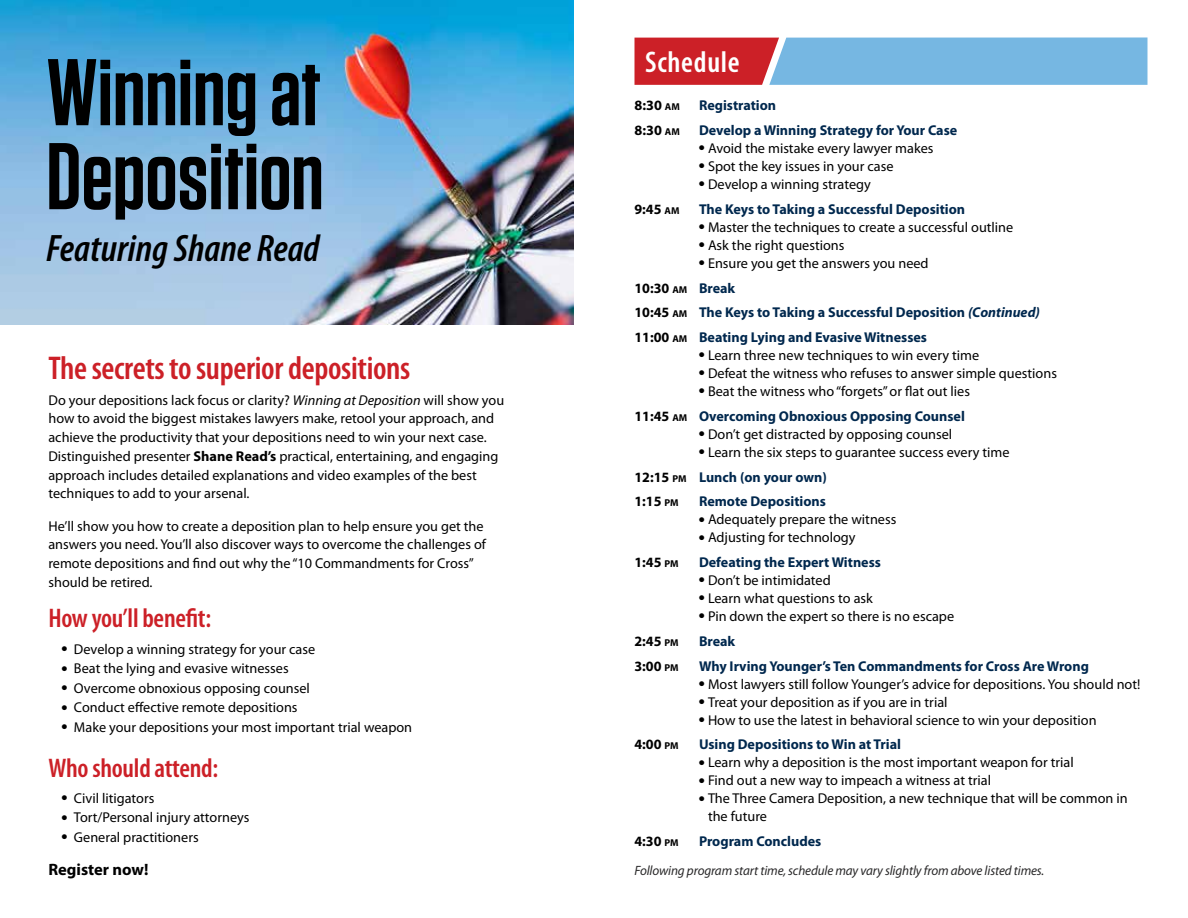
<style>
.page{position:relative;width:1188px;height:918px;background:#fff}
.page>*{position:absolute;margin:0;border:0;box-sizing:border-box;transform-origin:0 0}
.t1{font:600 94.5px/84px "Tungsten";color:#000}
.t2{font:italic 600 condensed 38.4px "Myriad Pro";color:#000}
.t3{font:600 condensed 33px "Myriad Pro";letter-spacing:-.01em;color:#cc2027}
.t4{font:600 condensed 30px "Myriad Pro";letter-spacing:.025em;color:#fff}
.t5{font:600 condensed 27px "Myriad Pro";letter-spacing:-.01em;color:#cc2027}
.t6{font:700 16.5px "Myriad Pro";color:#000}
.t7{font:14.25px/18.8px "Myriad Pro";color:#000}
.t8{font:700 14.25px/24.8px "Myriad Pro";color:#00284e}
.t9{font:700 14.25px "Myriad Pro";color:#000}
.t10{font:italic 13.5px "Myriad Pro";letter-spacing:-.01em;color:#292829}
.s1{font-style:italic}
.s2{font-weight:700}
.s3{font-size:10.05px}
.s4{font-weight:400;color:#000}
.s5{color:#000}
.s6{font-size:10.05px;color:#000}
.s7{font-weight:700;font-size:10.05px}
.s8{font-weight:700;color:#00284e}
</style>
<div class="page">
<img style="left:0;top:0;width:573px;height:325px">
<svg style="left:635px;top:37px;width:512px;height:48px;background:#9091b1"></svg>
<h1 class="t1" style="left:46px;top:49px;width:279px">Winning at<br>Deposition</h1>
<h2 class="t2" style="left:46px;top:225px;width:275px">Featuring Shane Read</h2>
<h3 class="t3" style="left:48px;top:348px;width:364px">The secrets to superior depositions</h3>
<p class="t7" style="left:48px;top:390px;width:457px">Do your depositions lack focus or clarity? <span class="s1">Winning at Deposition</span> will show you how to avoid the biggest mistakes lawyers make, retool your approach, and achieve the productivity that your depositions need to win your next case.<br>Distinguished presenter <span class="s2">Shane Read’s</span> practical, entertaining, and engaging approach includes detailed explanations and video examples of the best techniques to add to your arsenal.</p>
<p class="t7" style="left:48px;top:516px;width:439px">He’ll show you how to create a deposition plan to help ensure you get the answers you need. You’ll also discover ways to overcome the challenges of remote depositions and find out why the “10 Commandments for Cross” should be retired.</p>
<h3 class="t5" style="left:48px;top:602px;width:164px">How you’ll benefit:</h3>
<p class="t7" style="left:62px;top:639px;width:255px">● Develop a winning strategy for your case</p>
<p class="t7" style="left:62px;top:659px;width:228px">● Beat the lying and evasive witnesses</p>
<p class="t7" style="left:62px;top:678px;width:250px">● Overcome obnoxious opposing counsel</p>
<p class="t7" style="left:62px;top:698px;width:237px">● Conduct effective remote depositions</p>
<p class="t7" style="left:62px;top:717px;width:352px">● Make your depositions your most important trial weapon</p>
<h3 class="t5" style="left:48px;top:751px;width:171px">Who should attend:</h3>
<p class="t7" style="left:62px;top:789px;width:94px">● Civil litigators</p>
<p class="t7" style="left:62px;top:808px;width:189px">● Tort/Personal injury attorneys</p>
<p class="t7" style="left:62px;top:828px;width:138px">● General practitioners</p>
<p class="t6" style="left:48px;top:858px;width:102px">Register now!</p>
<h3 class="t4" style="left:645px;top:43px;width:96px">Schedule</h3>
<p class="t9" style="left:634px;top:96px;width:47px">8:30 <span class="s3">AM</span></p>
<p class="t8" style="left:699px;top:93px;width:79px">Registration</p>
<p class="t9" style="left:635px;top:121px;width:47px">8:30 <span class="s3">AM</span></p>
<p class="t8" style="left:699px;top:117px;width:260px">Develop a Winning Strategy for Your Case</p>
<p class="t7" style="left:699px;top:139px;width:236px">● Avoid the mistake every lawyer makes</p>
<p class="t7" style="left:699px;top:157px;width:196px">● Spot the key issues in your case</p>
<p class="t7" style="left:699px;top:175px;width:173px">● Develop a winning strategy</p>
<p class="t9" style="left:634px;top:200px;width:47px">9:45 <span class="s3">AM</span></p>
<p class="t8" style="left:699px;top:196px;width:268px">The Keys to Taking a Successful Deposition</p>
<p class="t7" style="left:699px;top:217px;width:316px">● Master the techniques to create a successful outline</p>
<p class="t7" style="left:699px;top:235px;width:147px">● Ask the right questions</p>
<p class="t8" style="left:635px;top:250px;width:407px;text-indent:64px"><sup>●</sup> <span class="s4">Ensure you get the answers you need<br></span><span class="s5">10:30</span> <span class="s6">AM</span> Break<br><span class="s5">10:45</span> <span class="s6">AM</span> The Keys to Taking a Successful Deposition <span class="s1">(Continued)<br></span><span class="s5">11:00</span> <span class="s6">AM</span> Beating Lying and Evasive Witnesses</p>
<p class="t7" style="left:699px;top:346px;width:282px">● Learn three new techniques to win every time</p>
<p class="t7" style="left:699px;top:364px;width:360px">● Defeat the witness who refuses to answer simple questions</p>
<p class="t7" style="left:635px;top:379px;width:337px;line-height:24.8px;text-indent:64px">● Beat the witness who “forgets” or flat out lies<br><span class="s2">11:45</span> <span class="s7">AM</span> <span class="s8">Overcoming Obnoxious Opposing Counsel</span></p>
<p class="t7" style="left:699px;top:424px;width:255px">● Don’t get distracted by opposing counsel</p>
<p class="t7" style="left:635px;top:439px;width:377px;line-height:24.8px;text-indent:64px">● Learn the six steps to guarantee success every time<br><span class="s2">12:15</span> <span class="s7">PM</span> <span class="s8">Lunch (on your own)<br></span><span class="s2">1:15</span> <span class="s7">PM</span></p>
<p class="t8" style="left:699px;top:489px;width:128px">Remote Depositions</p>
<p class="t7" style="left:699px;top:510px;width:199px">● Adequately prepare the witness</p>
<p class="t7" style="left:699px;top:528px;width:158px">● Adjusting for technology</p>
<p class="t9" style="left:634px;top:553px;width:46px">1:45 <span class="s3">PM</span></p>
<p class="t8" style="left:699px;top:549px;width:183px">Defeating the Expert Witness</p>
<p class="t7" style="left:699px;top:571px;width:133px">● Don’t be intimidated</p>
<p class="t7" style="left:699px;top:589px;width:175px">● Learn what questions to ask</p>
<p class="t7" style="left:699px;top:607px;width:257px">● Pin down the expert so there is no escape</p>
<p class="t9" style="left:635px;top:632px;width:46px">2:45 <span class="s3">PM</span></p>
<p class="t8" style="left:699px;top:628px;width:38px">Break</p>
<p class="t9" style="left:635px;top:656px;width:46px">3:00 <span class="s3">PM</span></p>
<p class="t8" style="left:699px;top:653px;width:391px">Why Irving Younger’s Ten Commandments for Cross Are Wrong</p>
<p class="t7" style="left:699px;top:674px;width:443px">● Most lawyers still follow Younger’s advice for depositions. You should not!</p>
<p class="t7" style="left:699px;top:692px;width:250px">● Treat your deposition as if you are in trial</p>
<p class="t7" style="left:699px;top:710px;width:399px">● How to use the latest in behavioral science to win your deposition</p>
<p class="t9" style="left:635px;top:735px;width:46px">4:00 <span class="s3">PM</span></p>
<p class="t8" style="left:699px;top:732px;width:204px">Using Depositions to Win at Trial</p>
<p class="t7" style="left:699px;top:753px;width:376px">● Learn why a deposition is the most important weapon for trial</p>
<p class="t7" style="left:699px;top:771px;width:294px">● Find out a new way to impeach a witness at trial</p>
<p class="t7" style="left:708px;top:789px;width:421px;line-height:18px;text-indent:-9px">● The Three Camera Deposition, a new technique that will be common in the future</p>
<p class="t9" style="left:635px;top:832px;width:46px">4:30 <span class="s3">PM</span></p>
<p class="t8" style="left:699px;top:828px;width:124px">Program Concludes</p>
<p class="t10" style="left:635px;top:862px;width:411px">Following program start time, schedule may vary slightly from above listed times.</p>
</div>
